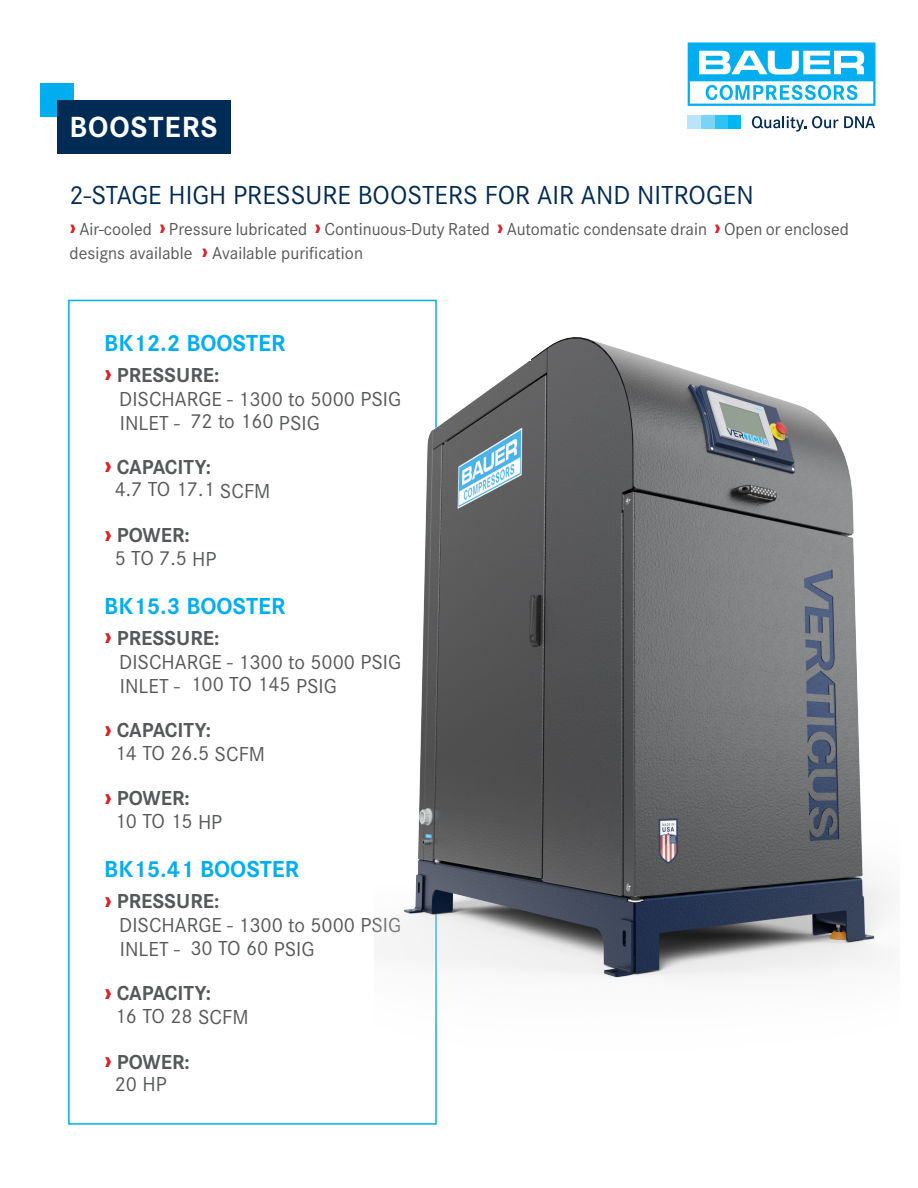
<style>
.page{position:relative;width:918px;height:1188px;background:#fff}
.page>*{position:absolute;margin:0;border:0;box-sizing:border-box;transform-origin:0 0}
.t1{font:700 30.15px "Corporate S";letter-spacing:.03em;color:#fff}
.t2{font:27px "Corporate S";color:#002b54}
.t3{font:700 24px "Corporate S";color:#00aeef}
.t4{font:21px/24px "Corporate S";color:#57585a}
.t5{font:700 21px/22.5px "Corporate S";color:#57585a;text-align:center}
.t6{font:18px/24px "Corporate S";color:#57585a}
.s1{font-family:"Corporate S Pro";font-weight:800;color:#da2128}
.s2{font-weight:700}
.s3{font-weight:400}
</style>
<div class="page">
<div style="left:40px;top:83px;width:34px;height:34px;background:#00aeef"></div>
<div style="left:57px;top:100px;width:174px;height:54px;background:#002b54"></div>
<svg style="left:687px;top:42px;width:189px;height:64px"></svg>
<svg style="left:688px;top:43px;width:187px;height:63px"></svg>
<svg style="left:844px;top:116px;width:31px;height:12px"></svg>
<svg style="left:752px;top:116px;width:86px;height:16px"></svg>
<div style="left:728px;top:115px;width:13px;height:14px;background:#00b6f0"></div>
<div style="left:714px;top:115px;width:14px;height:14px;background:#2bc4f3"></div>
<div style="left:701px;top:115px;width:13px;height:14px;background:#7cd3f6"></div>
<div style="left:688px;top:115px;width:13px;height:14px;background:#b9e5fa"></div>
<img style="left:374px;top:299px;width:521px;height:760px">
<h1 class="t1" style="left:70px;top:106px;width:149px">BOOSTERS</h1>
<p class="t2" style="left:70px;top:178px;width:686px">2-STAGE HIGH PRESSURE BOOSTERS FOR AIR AND NITROGEN</p>
<p class="t6" style="left:70px;top:216px;width:781px"><span class="s1">›</span> Air-cooled <span class="s1">›</span> Pressure lubricated <span class="s1">›</span> Continuous-Duty Rated <span class="s1">›</span> Automatic condensate drain <span class="s1">›</span> Open or enclosed designs available <span class="s1">›</span> Available purification</p>
<p class="t3" style="left:104px;top:326px;width:183px">BK12.2 BOOSTER</p>
<p class="t4" style="left:119px;top:362px;width:283px;text-indent:-15px"><span class="s1">›</span> <span class="s2">PRESSURE:<br></span>DISCHARGE - 1300 to 5000 PSIG<br>INLET - 72 to 160 PSIG</p>
<p class="t4" style="left:115px;top:455px;width:157px;line-height:22.5px;text-indent:-10px"><span class="s1">›</span> <span class="s2">CAPACITY:<br></span>4.7 TO 17.1 SCFM</p>
<p class="t4" style="left:115px;top:523px;width:103px;line-height:22.5px;text-indent:-10px"><span class="s1">›</span> <span class="s2">POWER:<br></span>5 TO 7.5 HP</p>
<p class="t3" style="left:104px;top:590px;width:183px">BK15.3 BOOSTER</p>
<p class="t4" style="left:119px;top:625px;width:283px;text-indent:-15px"><span class="s1">›</span> <span class="s2">PRESSURE:<br></span>DISCHARGE - 1300 to 5000 PSIG<br>INLET - 100 TO 145 PSIG</p>
<p class="t4" style="left:115px;top:718px;width:152px;line-height:22.5px;text-indent:-10px"><span class="s1">›</span> <span class="s2">CAPACITY:<br></span>14 TO 26.5 SCFM</p>
<p class="t4" style="left:115px;top:786px;width:109px;line-height:22.5px;text-indent:-10px"><span class="s1">›</span> <span class="s2">POWER:<br></span>10 TO 15 HP</p>
<p class="t3" style="left:104px;top:853px;width:196px">BK15.41 BOOSTER</p>
<p class="t4" style="left:119px;top:888px;width:283px;text-indent:-15px"><span class="s1">›</span> <span class="s2">PRESSURE:<br></span>DISCHARGE - 1300 to 5000 PSIG<br>INLET - 30 TO 60 PSIG</p>
<p class="t4" style="left:115px;top:981px;width:135px;line-height:22.5px;text-indent:-10px"><span class="s1">›</span> <span class="s2">CAPACITY:<br></span>16 TO 28 SCFM</p>
<p class="t5" style="left:104px;top:1050px;width:87px"><span class="s1">›</span> POWER:<br><span class="s3">20 HP</span></p>
</div>
